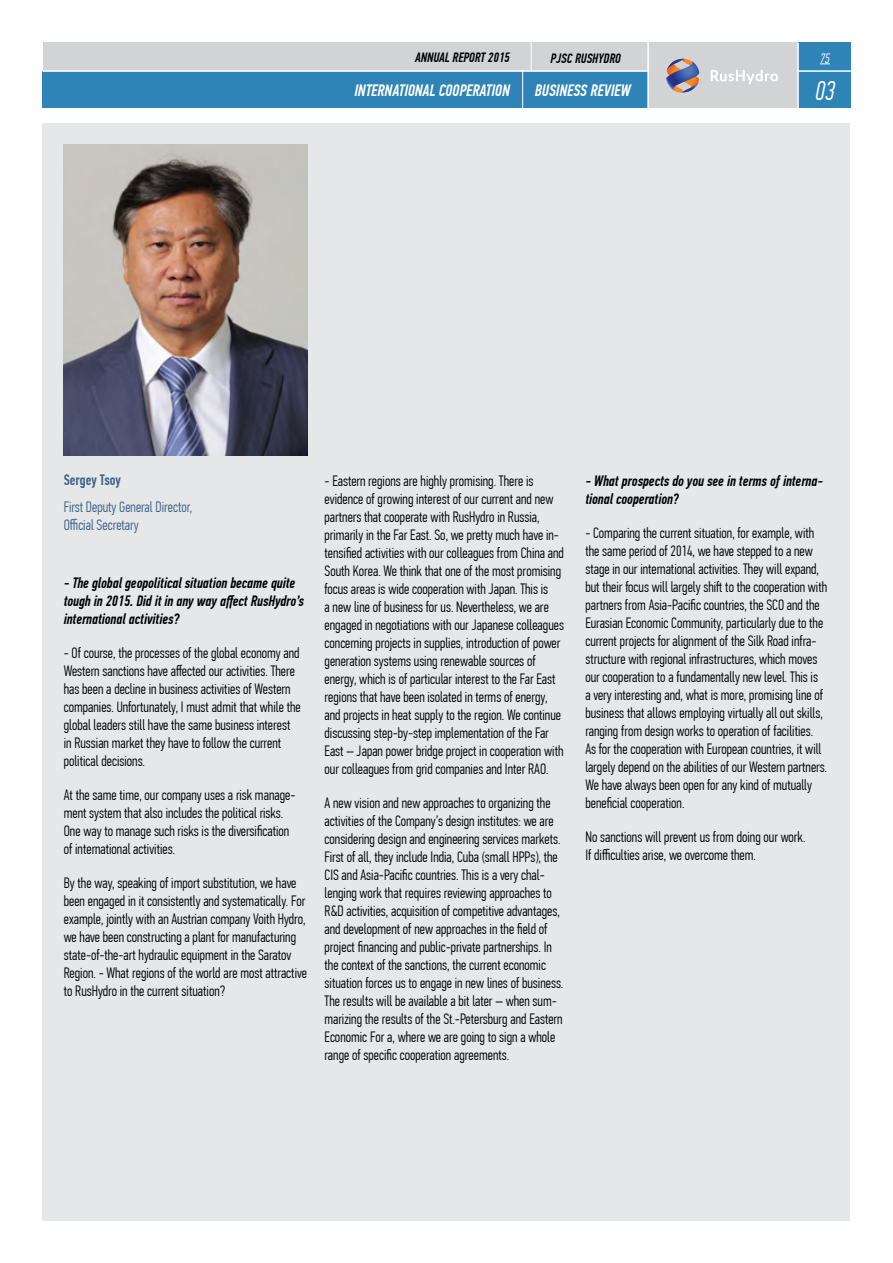
<style>
.page{position:relative;width:893px;height:1263px;background:#fff}
.page>*{position:absolute;margin:0;border:0;box-sizing:border-box;transform-origin:0 0}
.t1{font:italic 300 27px "PF Din Text Comp Pro";color:#fff}
.t2{font:italic 500 16.5px "PF Din Text Comp Pro";color:#fff}
.t3{font:300 15px/18px "PF Din Text Comp Pro";color:#000}
.t4{font:italic 500 15px/18px "PF Din Text Comp Pro";color:#000}
.t5{font:300 15px/18px "PF Din Text Comp Pro";color:#3b6188}
.t6{font:500 15px "PF Din Text Comp Pro";color:#3b6188}
.t7{font:italic 500 13.5px "PF Din Text Comp Pro";color:#000}
.t8{font:italic 300 13.5px "PF Din Text Comp Pro";color:#fff}
</style>
<div class="page">
<div style="left:43px;top:43px;width:807px;height:65px;background:#d1d3d4"></div>
<div style="left:798px;top:43px;width:52px;height:65px;background:#2e83b7"></div>
<div style="left:43px;top:71px;width:605px;height:37px;background:#2e83b7"></div>
<hr style="left:797px;top:43px;width:2px;height:65px;background:#fff">
<hr style="left:647px;top:42px;width:2px;height:66px;background:#fff">
<hr style="left:522px;top:71px;width:1px;height:37px;background:#fff">
<hr style="left:531px;top:41px;width:1px;height:30px;background:#fff">
<hr style="left:43px;top:70px;width:605px;height:2px;background:#fff">
<hr style="left:798px;top:70px;width:53px;height:2px;background:#fff">
<svg style="left:666px;top:59px;width:33px;height:34px"></svg>
<svg style="left:711px;top:70px;width:67px;height:14px"></svg>
<div style="left:43px;top:123px;width:807px;height:1097px;background:#e6e7e8"></div>
<img style="left:64px;top:145px;width:244px;height:310px">
<p class="t7" style="left:415px;top:50px;width:96px">Annual Report 2015</p>
<p class="t7" style="left:551px;top:50px;width:72px">PJSC RusHydro</p>
<p class="t2" style="left:535px;top:80px;width:97px">Business review</p>
<h1 class="t1" style="left:815px;top:75px;width:21px">03</h1>
<p class="t8" style="left:820px;top:51px;width:11px">75</p>
<p class="t2" style="left:354px;top:80px;width:157px">International Cooperation</p>
<p class="t6" style="left:64px;top:471px;width:59px">Sergey Tsoy</p>
<p class="t5" style="left:64px;top:498px;width:130px">First Deputy General Director,<br>Official Secretary</p>
<p class="t4" style="left:64px;top:574px;width:242px">- The global geopolitical situation became quite tough in 2015. Did it in any way affect RusHydro’s international activities?</p>
<p class="t3" style="left:64px;top:644px;width:239px">- Of course, the processes of the global economy and Western sanctions have affected our activities. There has been a decline in business activities of Western companies. Unfortunately, I must admit that while the global leaders still have the same business interest in Russian market they have to follow the current political decisions.</p>
<p class="t3" style="left:64px;top:786px;width:233px">At the same time, our company uses a risk manage&shy;ment system that also includes the political risks.<br>One way to manage such risks is the diversification of international activities.</p>
<p class="t3" style="left:64px;top:874px;width:245px">By the way, speaking of import substitution, we have been engaged in it consistently and systematically. For example, jointly with an Austrian company Voith Hydro, we have been constructing a plant for manufacturing state-of-the-art hydraulic equipment in the Saratov Region. - What regions of the world are most attractive to RusHydro in the current situation?</p>
<p class="t3" style="left:325px;top:472px;width:241px">- Eastern regions are highly promising. There is evidence of growing interest of our current and new partners that cooperate with RusHydro in Russia, primarily in the Far East. So, we pretty much have in&shy;tensified activities with our colleagues from China and South Korea. We think that one of the most promising focus areas is wide cooperation with Japan. This is<br>a new line of business for us. Nevertheless, we are engaged in negotiations with our Japanese colleagues concerning projects in supplies, introduction of power generation systems using renewable sources of energy, which is of particular interest to the Far East regions that have been isolated in terms of energy, and projects in heat supply to the region. We continue discussing step-by-step implementation of the Far East – Japan power bridge project in cooperation with our colleagues from grid companies and Inter RAO.</p>
<p class="t3" style="left:325px;top:794px;width:240px">A new vision and new approaches to organizing the activities of the Company’s design institutes: we are considering design and engineering services markets.<br>First of all, they include India, Cuba (small HPPs), the CIS and Asia-Pacific countries. This is a very chal&shy;lenging work that requires reviewing approaches to R&amp;D activities, acquisition of competitive advantages, and development of new approaches in the field of project financing and public-private partnerships. In the context of the sanctions, the current economic situation forces us to engage in new lines of business.<br>The results will be available a bit later – when sum&shy;marizing the results of the St.-Petersburg and Eastern Economic For a, where we are going to sign a whole range of specific cooperation agreements.</p>
<p class="t4" style="left:585px;top:472px;width:239px">- What prospects do you see in terms of interna&shy;tional cooperation?</p>
<p class="t3" style="left:585px;top:524px;width:243px">- Comparing the current situation, for example, with the same period of 2014, we have stepped to a new stage in our international activities. They will expand, but their focus will largely shift to the cooperation with partners from Asia-Pacific countries, the SCO and the Eurasian Economic Community, particularly due to the current projects for alignment of the Silk Road infra&shy;structure with regional infrastructures, which moves our cooperation to a fundamentally new level. This is<br>a very interesting and, what is more, promising line of business that allows employing virtually all out skills, ranging from design works to operation of facilities.<br>As for the cooperation with European countries, it will largely depend on the abilities of our Western partners.<br>We have always been open for any kind of mutually beneficial cooperation.</p>
<p class="t3" style="left:585px;top:828px;width:222px">No sanctions will prevent us from doing our work.<br>If difficulties arise, we overcome them.</p>
</div>
